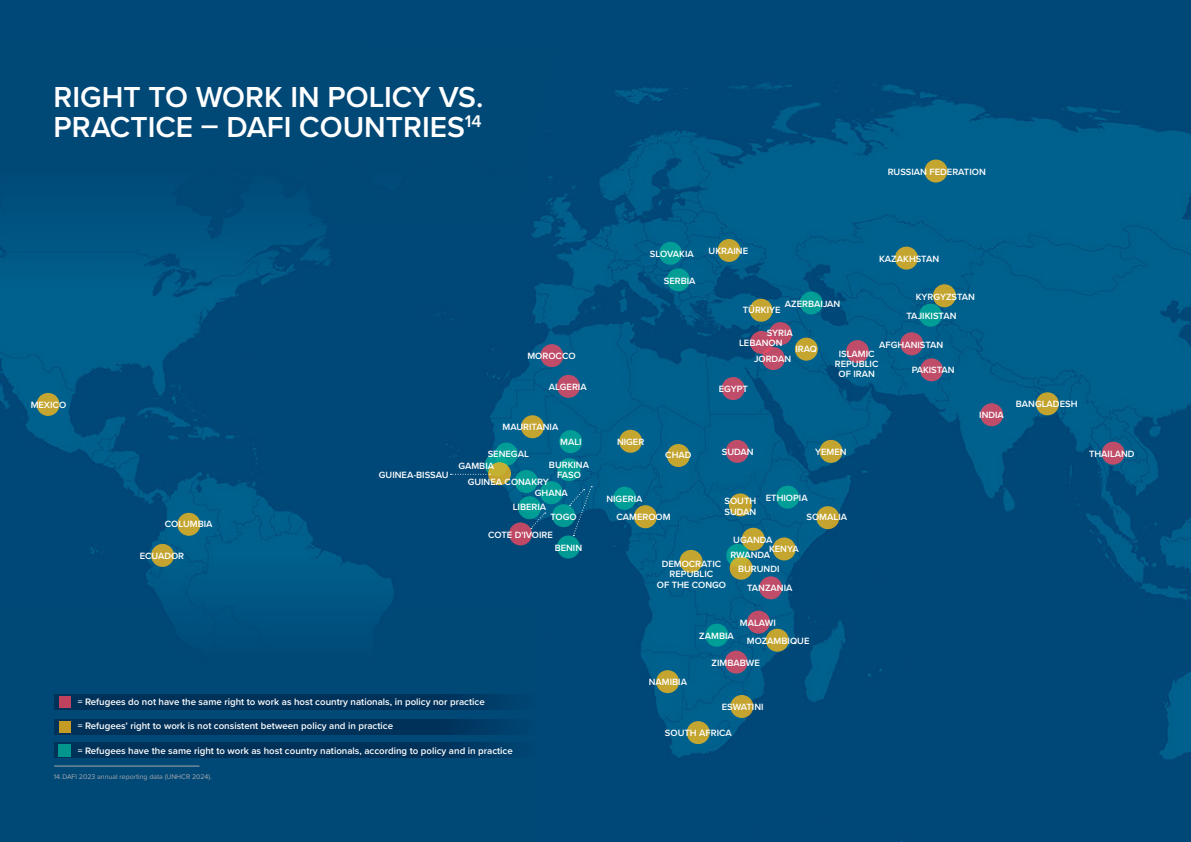
<style>
.page{position:relative;width:1191px;height:842px;background:#fff}
.page>*{position:absolute;margin:0;border:0;box-sizing:border-box;transform-origin:0 0}
.t1{font:600 30px/30px "Proxima Nova";color:#fff}
.t2{font:600 9.7px "Proxima Nova";color:#fff}
.t3{font:600 9.4px/10.4px "Proxima Nova";color:#fff;text-align:center}
.t4{font:7px "Proxima Nova";color:#a8a9ad}
</style>
<div class="page">
<img style="left:0;top:0;width:1191px;height:842px">
<svg style="left:0;top:40px;width:559px;height:249px;background:#004a78"></svg>
<div style="left:0;top:557px;width:537px;height:285px;background:#004876"></div>
<svg style="left:54px;top:694px;width:487px;height:16px;background:#00335c"></svg>
<svg style="left:54px;top:719px;width:487px;height:15px;background:#00335c"></svg>
<svg style="left:54px;top:742px;width:487px;height:16px;background:#00335c"></svg>
<hr style="left:54px;top:766px;width:145px;height:1px;background:#a8a9ad">
<div style="left:59px;top:721px;width:12px;height:12px;background:#c49b25"></div>
<div style="left:59px;top:696px;width:12px;height:12px;background:#bf435e"></div>
<div style="left:59px;top:744px;width:12px;height:12px;background:#00958d"></div>
<div style="left:1101px;top:442px;width:23px;height:23px;background:#bf4d69;border-radius:50%"></div>
<div style="left:37px;top:393px;width:23px;height:23px;background:#c4a530;border-radius:50%"></div>
<div style="left:177px;top:513px;width:23px;height:23px;background:#c4a530;border-radius:50%"></div>
<div style="left:151px;top:544px;width:23px;height:23px;background:#c4a430;border-radius:50%"></div>
<div style="left:980px;top:403px;width:23px;height:23px;background:#bf4d69;border-radius:50%"></div>
<div style="left:1036px;top:392px;width:23px;height:23px;background:#c4a42f;border-radius:50%"></div>
<div style="left:900px;top:332px;width:23px;height:23px;background:#bf4d69;border-radius:50%"></div>
<div style="left:920px;top:358px;width:23px;height:23px;background:#bf4d69;border-radius:50%"></div>
<div style="left:846px;top:340px;width:23px;height:23px;background:#bf4d69;border-radius:50%"></div>
<div style="left:924px;top:160px;width:23px;height:23px;background:#c4a530;border-radius:50%"></div>
<div style="left:895px;top:247px;width:23px;height:23px;background:#c4a530;border-radius:50%"></div>
<div style="left:933px;top:284px;width:23px;height:23px;background:#c4a430;border-radius:50%"></div>
<div style="left:919px;top:304px;width:23px;height:23px;background:#009e97;border-radius:50%"></div>
<svg style="left:724px;top:651px;width:23px;height:23px"></svg>
<div style="left:730px;top:695px;width:23px;height:23px;background:#c4a430;border-radius:50%"></div>
<div style="left:656px;top:670px;width:23px;height:23px;background:#c4a530;border-radius:50%"></div>
<div style="left:686px;top:721px;width:23px;height:23px;background:#c4a530;border-radius:50%"></div>
<div style="left:747px;top:611px;width:23px;height:23px;background:#bf4c68;border-radius:50%"></div>
<div style="left:705px;top:624px;width:23px;height:23px;background:#009e97;border-radius:50%"></div>
<div style="left:766px;top:629px;width:23px;height:23px;background:#c4a430;border-radius:50%"></div>
<svg style="left:721px;top:377px;width:23px;height:23px"></svg>
<div style="left:726px;top:440px;width:23px;height:23px;background:#bf4d69;border-radius:50%"></div>
<div style="left:819px;top:440px;width:23px;height:23px;background:#c4a530;border-radius:50%"></div>
<div style="left:717px;top:239px;width:23px;height:23px;background:#c4a530;border-radius:50%"></div>
<div style="left:667px;top:268px;width:23px;height:23px;background:#009e97;border-radius:50%"></div>
<div style="left:659px;top:242px;width:23px;height:23px;background:#009e97;border-radius:50%"></div>
<div style="left:776px;top:486px;width:23px;height:23px;background:#009e97;border-radius:50%"></div>
<div style="left:816px;top:506px;width:23px;height:23px;background:#c4a430;border-radius:50%"></div>
<div style="left:619px;top:430px;width:23px;height:23px;background:#c4a530;border-radius:50%"></div>
<div style="left:667px;top:444px;width:23px;height:23px;background:#c4a530;border-radius:50%"></div>
<div style="left:634px;top:505px;width:23px;height:23px;background:#c4a530;border-radius:50%"></div>
<div style="left:759px;top:576px;width:23px;height:23px;background:#bf4d69;border-radius:50%"></div>
<div style="left:729px;top:493px;width:23px;height:23px;background:#c4a530;border-radius:50%"></div>
<svg style="left:772px;top:537px;width:23px;height:23px"></svg>
<div style="left:741px;top:528px;width:23px;height:23px;background:#c4a530;border-radius:50%"></div>
<svg style="left:726px;top:544px;width:23px;height:23px"></svg>
<div style="left:729px;top:557px;width:23px;height:23px;background:#c4a530;border-radius:50%"></div>
<div style="left:679px;top:550px;width:23px;height:23px;background:#c4a530;border-radius:50%"></div>
<div style="left:552px;top:504px;width:23px;height:23px;background:#009c95;border-radius:50%"></div>
<div style="left:540px;top:481px;width:23px;height:23px;background:#009e97;border-radius:50%"></div>
<div style="left:762px;top:347px;width:23px;height:23px;background:#bf4c68;border-radius:50%"></div>
<div style="left:795px;top:338px;width:23px;height:23px;background:#c4a530;border-radius:50%"></div>
<div style="left:749px;top:299px;width:23px;height:23px;background:#c4a530;border-radius:50%"></div>
<svg style="left:750px;top:331px;width:23px;height:23px"></svg>
<svg style="left:769px;top:322px;width:23px;height:23px"></svg>
<div style="left:540px;top:344px;width:23px;height:23px;background:#bf4d69;border-radius:50%"></div>
<div style="left:557px;top:375px;width:23px;height:23px;background:#bf4d69;border-radius:50%"></div>
<div style="left:559px;top:430px;width:23px;height:23px;background:#009e97;border-radius:50%"></div>
<div style="left:521px;top:415px;width:23px;height:23px;background:#c4a530;border-radius:50%"></div>
<div style="left:613px;top:487px;width:23px;height:23px;background:#009e97;border-radius:50%"></div>
<div style="left:495px;top:443px;width:23px;height:23px;background:#009e97;border-radius:50%"></div>
<div style="left:485px;top:453px;width:23px;height:23px;background:#009e97;border-radius:50%"></div>
<div style="left:488px;top:462px;width:23px;height:23px;background:#c4a931;border-radius:50%"></div>
<div style="left:515px;top:470px;width:23px;height:23px;background:#009e97;border-radius:50%"></div>
<svg style="left:450px;top:474px;width:40px;height:1px"></svg>
<svg style="left:569px;top:486px;width:23px;height:50px"></svg>
<svg style="left:531px;top:513px;width:15px;height:16px"></svg>
<div style="left:557px;top:458px;width:23px;height:23px;background:#009e97;border-radius:50%"></div>
<div style="left:557px;top:535px;width:23px;height:23px;background:#009993;border-radius:50%"></div>
<div style="left:509px;top:522px;width:23px;height:23px;background:#bf4864;border-radius:50%"></div>
<div style="left:518px;top:496px;width:23px;height:23px;background:#009e97;border-radius:50%"></div>
<div style="left:800px;top:291px;width:23px;height:23px;background:#009e96;border-radius:50%"></div>
<p class="t1" style="left:54px;top:81px;width:431px">RIGHT TO WORK IN POLICY VS.<br>PRACTICE – DAFI COUNTRIES<sup>14</sup></p>
<p class="t3" style="left:887px;top:166px;width:100px">RUSSIAN FEDERATION</p>
<p class="t3" style="left:527px;top:350px;width:50px">MOROCCO</p>
<p class="t3" style="left:31px;top:399px;width:37px">MEXICO</p>
<p class="t3" style="left:165px;top:519px;width:49px">COLUMBIA</p>
<p class="t3" style="left:140px;top:550px;width:46px">ECUADOR</p>
<p class="t3" style="left:549px;top:382px;width:39px">ALGERIA</p>
<p class="t3" style="left:379px;top:470px;width:71px">GUINEA-BISSAU</p>
<p class="t3" style="left:502px;top:421px;width:57px">MAURITANIA</p>
<p class="t3" style="left:560px;top:436px;width:23px">MALI</p>
<p class="t3" style="left:488px;top:449px;width:43px">SENEGAL</p>
<p class="t3" style="left:458px;top:460px;width:37px">GAMBIA</p>
<p class="t3" style="left:549px;top:459px;width:42px">BURKINA<br>FASO</p>
<p class="t3" style="left:468px;top:476px;width:83px">GUINEA CONAKRY</p>
<p class="t3" style="left:535px;top:488px;width:34px">GHANA</p>
<p class="t3" style="left:550px;top:511px;width:28px">TOGO</p>
<p class="t3" style="left:513px;top:502px;width:35px">LIBERIA</p>
<p class="t3" style="left:488px;top:529px;width:66px">COTE D'IVOIRE</p>
<p class="t3" style="left:554px;top:542px;width:29px">BENIN</p>
<p class="t2" style="left:78px;top:694px;width:408px">= Refugees do not have the same right to work as host country nationals, in policy nor practice</p>
<p class="t2" style="left:78px;top:719px;width:317px">= Refugees’ right to work is not consistent between policy and in practice</p>
<p class="t2" style="left:78px;top:743px;width:436px">= Refugees have the same right to work as host country nationals, according to policy and in practice</p>
<p class="t4" style="left:54px;top:773px;width:159px">14.DAFI 2023 annual reporting data (UNHCR 2024).</p>
<p class="t3" style="left:650px;top:248px;width:45px">SLOVAKIA</p>
<p class="t3" style="left:664px;top:275px;width:33px">SERBIA</p>
<p class="t3" style="left:617px;top:436px;width:29px">NIGER</p>
<p class="t3" style="left:665px;top:450px;width:28px">CHAD</p>
<p class="t3" style="left:708px;top:245px;width:41px">UKRAINE</p>
<p class="t3" style="left:879px;top:254px;width:62px">KAZAKHSTAN</p>
<p class="t3" style="left:915px;top:291px;width:61px">KYRGYZSTAN</p>
<p class="t3" style="left:906px;top:310px;width:51px">TAJIKISTAN</p>
<p class="t3" style="left:785px;top:298px;width:57px">AZERBAIJAN</p>
<p class="t3" style="left:743px;top:305px;width:39px">TÜRKIYE</p>
<p class="t3" style="left:739px;top:337px;width:45px">LEBANON</p>
<p class="t3" style="left:766px;top:327px;width:28px">SYRIA</p>
<p class="t3" style="left:879px;top:339px;width:66px">AFGHANISTAN</p>
<p class="t3" style="left:911px;top:364px;width:45px">PAKISTAN</p>
<p class="t3" style="left:795px;top:343px;width:23px">IRAQ</p>
<p class="t3" style="left:835px;top:348px;width:45px">ISLAMIC<br>REPUBLIC<br>OF IRAN</p>
<p class="t3" style="left:754px;top:353px;width:39px">JORDAN</p>
<p class="t3" style="left:718px;top:383px;width:31px">EGYPT</p>
<p class="t3" style="left:722px;top:447px;width:33px">SUDAN</p>
<p class="t3" style="left:815px;top:446px;width:33px">YEMEN</p>
<p class="t3" style="left:979px;top:409px;width:26px">INDIA</p>
<p class="t3" style="left:1015px;top:398px;width:63px">BANGLADESH</p>
<p class="t3" style="left:1089px;top:449px;width:47px">THAILAND</p>
<p class="t3" style="left:606px;top:493px;width:38px">NIGERIA</p>
<p class="t3" style="left:616px;top:511px;width:56px">CAMEROOM</p>
<p class="t3" style="left:724px;top:496px;width:33px;text-align:left">SOUTH<br>SUDAN</p>
<p class="t3" style="left:766px;top:492px;width:43px">ETHIOPIA</p>
<p class="t3" style="left:806px;top:512px;width:42px">SOMALIA</p>
<p class="t3" style="left:733px;top:534px;width:41px">UGANDA</p>
<p class="t3" style="left:769px;top:544px;width:31px">KENYA</p>
<p class="t3" style="left:747px;top:582px;width:47px">TANZANIA</p>
<p class="t3" style="left:730px;top:549px;width:41px">RWANDA</p>
<p class="t3" style="left:661px;top:558px;width:61px">DEMOCRATIC</p>
<p class="t3" style="left:669px;top:569px;width:45px">REPUBLIC</p>
<p class="t3" style="left:657px;top:579px;width:71px">OF THE CONGO</p>
<p class="t3" style="left:738px;top:563px;width:43px">BURUNDI</p>
<p class="t3" style="left:740px;top:617px;width:37px">MALAWI</p>
<p class="t3" style="left:699px;top:630px;width:36px">ZAMBIA</p>
<p class="t3" style="left:747px;top:635px;width:64px">MOZAMBIQUE</p>
<p class="t3" style="left:649px;top:677px;width:40px">NAMIBIA</p>
<p class="t3" style="left:711px;top:657px;width:50px">ZIMBABWE</p>
<p class="t3" style="left:721px;top:701px;width:43px">ESWATINI</p>
<p class="t3" style="left:665px;top:727px;width:68px">SOUTH AFRICA</p>
</div>
